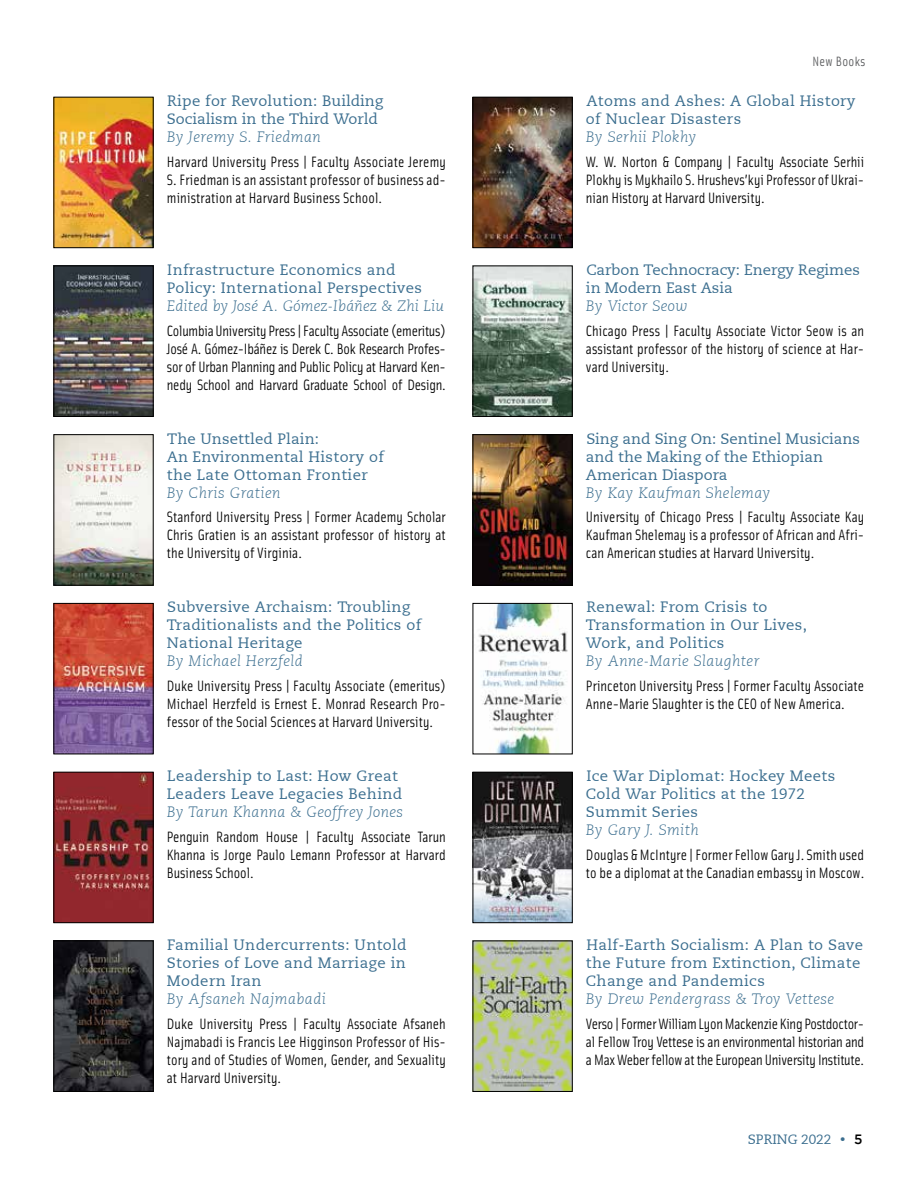
<style>
.page{position:relative;width:918px;height:1188px;background:#fff}
.page>*{position:absolute;margin:0;border:0;box-sizing:border-box;transform-origin:0 0}
.t1{font:15px/18px "Solex";letter-spacing:.005em;color:#000;text-align:justify}
.t2{font:15px/18px "Caecilia";letter-spacing:.025em;color:#3b6e8f}
.t3{font:italic 300 15px "Caecilia";letter-spacing:.025em;color:#3b6e8f}
.t4{font:15px/18px "Caecilia";color:#3b6e8f}
.t5{font:13.5px "Caecilia";color:#3b6e8f}
.t6{font:13.5px "Solex";letter-spacing:.025em;color:#58595b}
.s1{font-family:"Gotham";font-weight:500}
.s2{font-family:"Gotham";font-weight:500;color:#000}
</style>
<div class="page">
<img style="left:56px;top:99px;width:95px;height:147px">
<div style="left:54px;top:97px;width:99px;height:151px;border:1px solid #000"></div>
<img style="left:56px;top:268px;width:95px;height:147px">
<div style="left:54px;top:266px;width:99px;height:151px;border:1px solid #000"></div>
<img style="left:56px;top:436px;width:95px;height:147px">
<div style="left:54px;top:434px;width:99px;height:151px;border:1px solid #000"></div>
<img style="left:56px;top:605px;width:95px;height:147px">
<img style="left:56px;top:774px;width:95px;height:147px">
<div style="left:54px;top:772px;width:99px;height:151px;border:1px solid #000"></div>
<img style="left:56px;top:943px;width:95px;height:147px">
<div style="left:54px;top:941px;width:99px;height:151px;border:1px solid #000"></div>
<img style="left:475px;top:99px;width:95px;height:147px">
<div style="left:473px;top:97px;width:99px;height:151px;border:1px solid #000"></div>
<img style="left:475px;top:268px;width:95px;height:147px">
<div style="left:473px;top:266px;width:99px;height:151px;border:1px solid #000"></div>
<img style="left:475px;top:436px;width:95px;height:147px">
<div style="left:473px;top:434px;width:99px;height:151px;border:1px solid #000"></div>
<img style="left:478px;top:605px;width:90px;height:147px">
<img style="left:475px;top:774px;width:95px;height:147px">
<div style="left:473px;top:772px;width:99px;height:151px;border:1px solid #000"></div>
<img style="left:475px;top:943px;width:95px;height:147px">
<p class="t4" style="left:167px;top:92px;width:218px">Ripe for Revolution: Building<br>Socialism in the Third World</p>
<p class="t3" style="left:167px;top:128px;width:155px">By Jeremy S. Friedman</p>
<p class="t1" style="left:167px;top:152px;width:280px">Harvard University Press | Faculty Associate Jeremy S. Friedman is an assistant professor of business ad&shy;ministration at Harvard Business School.</p>
<p class="t2" style="left:167px;top:261px;width:257px">Infrastructure Economics and<br>Policy: International Perspectives</p>
<p class="t3" style="left:167px;top:297px;width:279px">Edited by José A. Gómez-Ibáñez &amp; Zhi Liu</p>
<p class="t1" style="left:167px;top:321px;width:280px">Columbia University Press | Faculty Associate (emeritus)<br>José A. Gómez-Ibáñez is Derek C. Bok Research Profes&shy;sor of Urban Planning and Public Policy at Harvard Ken&shy;nedy School and Harvard Graduate School of Design.</p>
<p class="t2" style="left:167px;top:430px;width:219px">The Unsettled Plain:<br>An Environmental History of the Late Ottoman Frontier</p>
<p class="t3" style="left:167px;top:484px;width:115px">By Chris Gratien</p>
<p class="t1" style="left:167px;top:508px;width:280px">Stanford University Press | Former Academy Scholar Chris Gratien is an assistant professor of history at the University of Virginia.</p>
<p class="t2" style="left:167px;top:598px;width:256px">Subversive Archaism: Troubling<br>Traditionalists and the Politics of<br>National Heritage</p>
<p class="t3" style="left:167px;top:653px;width:137px">By Michael Herzfeld</p>
<p class="t1" style="left:167px;top:676px;width:280px">Duke University Press | Faculty Associate (emeritus)<br>Michael Herzfeld is Ernest E. Monrad Research Pro&shy;fessor of the Social Sciences at Harvard University.</p>
<p class="t2" style="left:167px;top:767px;width:237px">Leadership to Last: How Great<br>Leaders Leave Legacies Behind</p>
<p class="t3" style="left:167px;top:803px;width:238px">By Tarun Khanna &amp; Geoffrey Jones</p>
<p class="t1" style="left:167px;top:827px;width:280px">Penguin Random House | Faculty Associate Tarun Khanna is Jorge Paulo Lemann Professor at Harvard Business School.</p>
<p class="t2" style="left:167px;top:936px;width:241px;text-align:justify">Familial Undercurrents: Untold Stories of Love and Marriage in Modern Iran</p>
<p class="t3" style="left:167px;top:990px;width:161px">By Afsaneh Najmabadi</p>
<p class="t1" style="left:167px;top:1014px;width:280px">Duke University Press | Faculty Associate Afsaneh Najmabadi is Francis Lee Higginson Professor of His&shy;tory and of Studies of Women, Gender, and Sexuality at Harvard University.</p>
<p class="t6" style="left:812px;top:53px;width:54px">New Books</p>
<p class="t2" style="left:586px;top:92px;width:271px">Atoms and Ashes: A Global History of Nuclear Disasters</p>
<p class="t3" style="left:586px;top:128px;width:112px">By Serhii Plokhy</p>
<p class="t1" style="left:586px;top:152px;width:280px">W. W. Norton &amp; Company | Faculty Associate Serhii Plokhy is Mykhailo S. Hrushevs’kyi Professor of Ukrai&shy;nian History at Harvard University.</p>
<p class="t4" style="left:586px;top:261px;width:276px">Carbon Technocracy: Energy Regimes in Modern East Asia</p>
<p class="t3" style="left:586px;top:297px;width:103px">By Victor Seow</p>
<p class="t1" style="left:586px;top:321px;width:280px">Chicago Press | Faculty Associate Victor Seow is an assistant professor of the history of science at Har&shy;vard University.</p>
<p class="t4" style="left:586px;top:430px;width:276px">Sing and Sing On: Sentinel Musicians and the Making of the Ethiopian<br>American Diaspora</p>
<p class="t3" style="left:586px;top:484px;width:186px">By Kay Kaufman Shelemay</p>
<p class="t1" style="left:586px;top:508px;width:280px">University of Chicago Press | Faculty Associate Kay Kaufman Shelemay is a professor of African and Afri&shy;can American studies at Harvard University.</p>
<p class="t2" style="left:586px;top:598px;width:222px">Renewal: From Crisis to<br>Transformation in Our Lives,<br>Work, and Politics</p>
<p class="t3" style="left:586px;top:653px;width:175px">By Anne-Marie Slaughter</p>
<p class="t1" style="left:586px;top:676px;width:280px">Princeton University Press | Former Faculty Associate<br>Anne-Marie Slaughter is the CEO of New America.</p>
<p class="t2" style="left:586px;top:767px;width:251px">Ice War Diplomat: Hockey Meets<br>Cold War Politics at the 1972<br>Summit Series</p>
<p class="t3" style="left:586px;top:821px;width:114px">By Gary J. Smith</p>
<p class="t1" style="left:586px;top:845px;width:280px">Douglas &amp; McIntyre | Former Fellow Gary J. Smith used to be a diplomat at the Canadian embassy in Moscow.</p>
<p class="t2" style="left:586px;top:936px;width:279px">Half-Earth Socialism: A Plan to Save the Future from Extinction, Climate<br>Change and Pandemics</p>
<p class="t3" style="left:586px;top:990px;width:250px">By Drew Pendergrass &amp; Troy Vettese</p>
<p class="t1" style="left:586px;top:1014px;width:280px">Verso | Former William Lyon Mackenzie King Postdoctor&shy;al Fellow Troy Vettese is an environmental historian and a Max Weber fellow at the European University Institute.</p>
<p class="t5" style="left:748px;top:1132px;width:116px">SPRING 2022 <span class="s1">•</span> <span class="s2">5</span></p>
</div>
